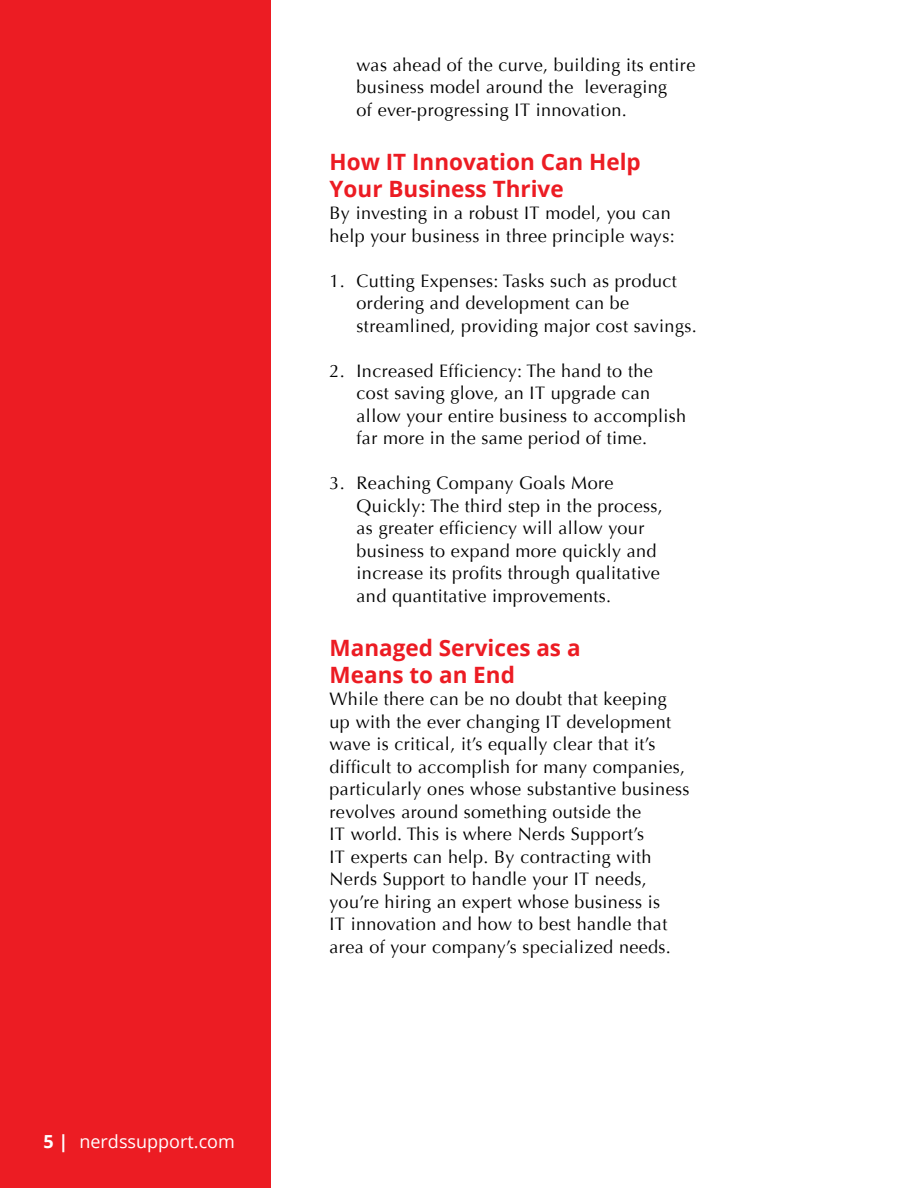
<style>
.page{position:relative;width:918px;height:1188px;background:#fff}
.page>*{position:absolute;margin:0;border:0;box-sizing:border-box;transform-origin:0 0}
.t1{font:700 22.5px/27px "Open Sans";color:#ec1c23}
.t2{font:18px/22.5px "Optima";letter-spacing:.02em;color:#000}
.t3{font:18px "Open Sans";color:#fff}
.s1{font-weight:700}
</style>
<div class="page">
<div style="left:0;top:1px;width:271px;height:1187px;background:#ec1c23"></div>
<p class="t3" style="left:44px;top:1134px;width:193px"><span class="s1">5 |</span> nerdssupport.com</p>
<p class="t2" style="left:357px;top:55px;width:340px">was ahead of the curve, building its entire business model around the leveraging<br>of ever-progressing IT innovation.</p>
<p class="t1" style="left:330px;top:150px;width:313px">How IT Innovation Can Help<br>Your Business Thrive</p>
<p class="t2" style="left:330px;top:203px;width:347px">By investing in a robust IT model, you can help your business in three principle ways:</p>
<p class="t2" style="left:357px;top:271px;width:342px;text-indent:-27px">1. Cutting Expenses: Tasks such as product ordering and development can be streamlined, providing major cost savings.</p>
<p class="t2" style="left:357px;top:361px;width:331px;text-indent:-27px">2. Increased Efficiency: The hand to the cost saving glove, an IT upgrade can allow your entire business to accomplish far more in the same period of time.</p>
<p class="t2" style="left:357px;top:473px;width:308px;text-indent:-27px">3. Reaching Company Goals More Quickly: The third step in the process, as greater efficiency will allow your business to expand more quickly and increase its profits through qualitative and quantitative improvements.</p>
<p class="t1" style="left:330px;top:636px;width:252px">Managed Services as a<br>Means to an End</p>
<p class="t2" style="left:330px;top:688px;width:361px">While there can be no doubt that keeping up with the ever changing IT development wave is critical, it’s equally clear that it’s difficult to accomplish for many companies, particularly ones whose substantive business revolves around something outside the<br>IT world. This is where Nerds Support’s<br>IT experts can help. By contracting with Nerds Support to handle your IT needs, you’re hiring an expert whose business is<br>IT innovation and how to best handle that area of your company’s specialized needs.</p>
</div>
